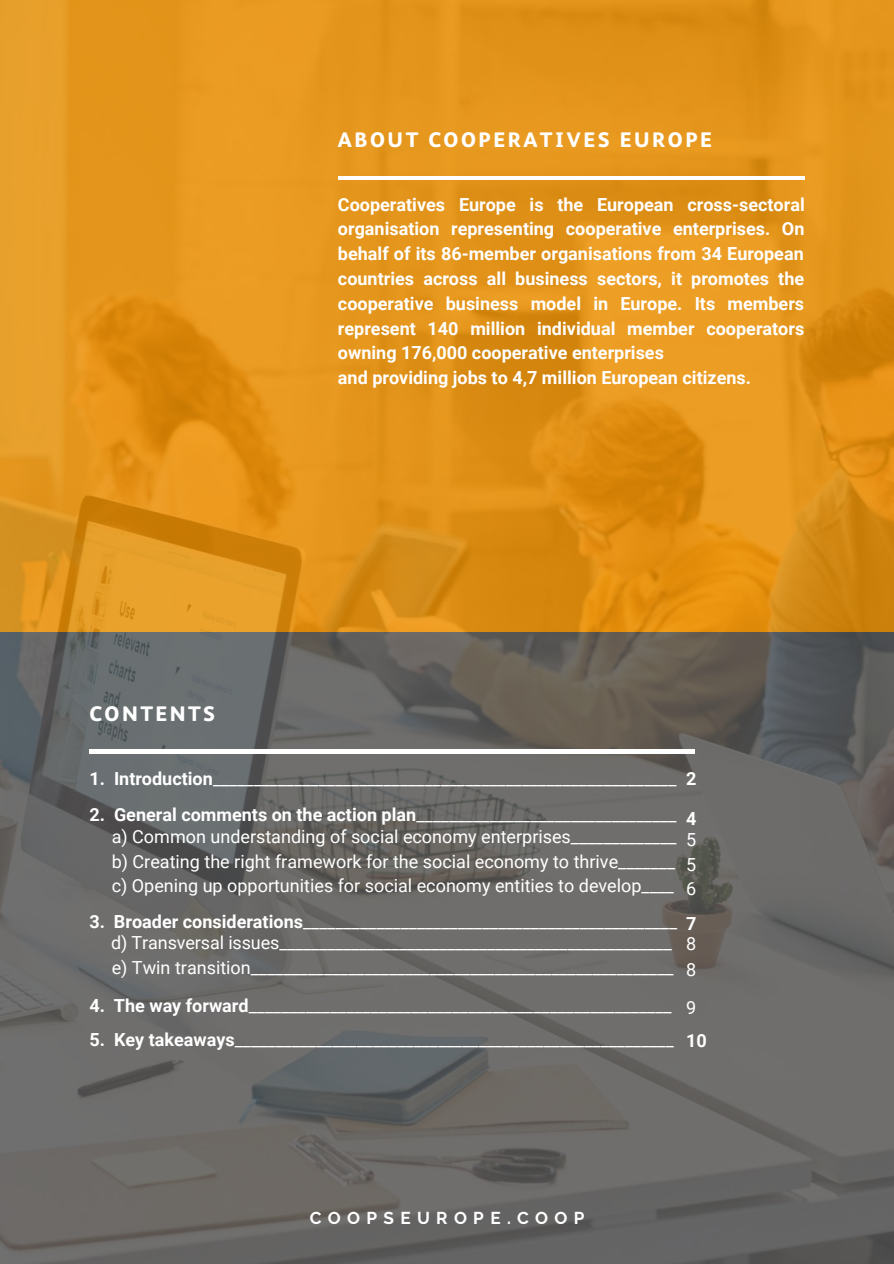
<style>
.page{position:relative;width:894px;height:1264px;background:#fff}
.page>*{position:absolute;margin:0;border:0;box-sizing:border-box;transform-origin:0 0}
.t1{font:800 21px "FS Albert";letter-spacing:.12em;color:#fff}
.t2{font:18px/24.2px "Roboto";color:#fff;text-align:right}
.t3{font:700 18px/24.8px "Roboto";color:#fff}
.t4{font:700 17.1px "Raleway";letter-spacing:.37em;color:#fff}
.s1{font-weight:700}
</style>
<div class="page">
<img style="left:0;top:0;width:893px;height:1263px">
<hr style="left:338px;top:176px;width:466px;height:4px;background:#fff">
<div style="left:89px;top:749px;width:605px;height:5px;background:#fff"></div>
<p class="t1" style="left:338px;top:130px;width:375px">ABOUT COOPERATIVES EUROPE</p>
<p class="t3" style="left:338px;top:192px;width:468px">Cooperatives Europe is the European cross-sectoral organisation representing cooperative enterprises. On behalf of its 86-member organisations from 34 European countries across all business sectors, it promotes the cooperative business model in Europe. Its members represent 140 million individual member cooperators owning 176,000 cooperative enterprises<br>and providing jobs to 4,7 million European citizens.</p>
<p class="t1" style="left:89px;top:705px;width:127px">CONTENTS</p>
<p class="t2" style="left:89px;top:767px;width:588px"><span class="s1">1. Introduction</span>_________________________________________________________</p>
<p class="t2" style="left:89px;top:804px;width:588px;line-height:21.5px"><span class="s1">2. General comments on the action plan</span>________________________________ a) Common understanding of social economy enterprises_____________</p>
<p class="t2" style="left:112px;top:849px;width:564px;line-height:24.8px;text-align:left">b) Creating the right framework for the social economy to thrive_______ c) Opening up opportunities for social economy entities to develop____</p>
<p class="t2" style="left:89px;top:912px;width:589px;line-height:20.2px"><span class="s1">3. Broader considerations</span>______________________________________________ d) Transversal issues_________________________________________________</p>
<p class="t2" style="left:112px;top:955px;width:563px">e) Twin transition____________________________________________________</p>
<p class="t2" style="left:89px;top:993px;width:583px"><span class="s1">4. The way forward</span>____________________________________________________</p>
<p class="t2" style="left:89px;top:1027px;width:585px"><span class="s1">5. Key takeaways</span>______________________________________________________</p>
<p class="t3" style="left:686px;top:759px;width:12px;line-height:39.5px">2<br>4</p>
<p class="t2" style="left:686px;top:828px;width:12px;text-align:justify">5<br>5<br>6</p>
<p class="t3" style="left:686px;top:911px;width:12px">7</p>
<p class="t2" style="left:686px;top:930px;width:12px;line-height:26px;text-align:left">8<br>8</p>
<p class="t2" style="left:686px;top:995px;width:12px">9</p>
<p class="t3" style="left:686px;top:1028px;width:22px">10</p>
<p class="t4" style="left:310px;top:1208px;width:276px">COOPSEUROPE.COOP</p>
</div>
